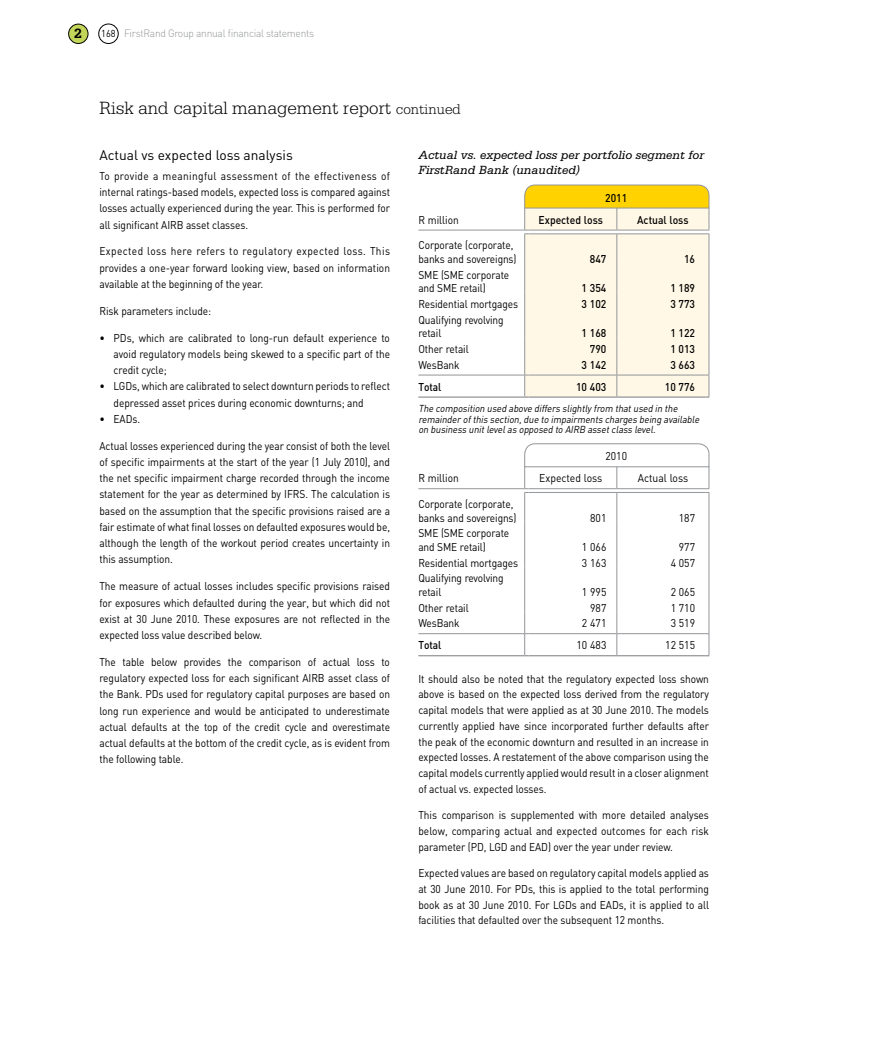
<style>
.page{position:relative;width:886px;height:1063px;background:#fff}
.page>*{position:absolute;margin:0;border:0;box-sizing:border-box;transform-origin:0 0}
.t1{font:300 18.75px "Serifa";color:#000}
.t2{font:700 14.25px "Serifa";color:#000}
.t3{font:13.75px "DIN";color:#000}
.t4{font:italic 12.5px/15.8px "Serifa";color:#000}
.t5{font:11.25px/16.2px "DIN";letter-spacing:-.005em;color:#000;text-align:justify;scale:.9 1}
.t6{font:500 11.25px "DIN";color:#000;scale:.92 1}
.t7{font:11.25px "DIN";letter-spacing:-.005em;color:#000;scale:.92 1}
.t8{font:500 11.25px "DIN";color:#000;scale:.9 1}
.t9{font:300 10.62px "DIN";letter-spacing:-.025em;color:#939598;scale:.96 1}
.t10{font:italic 10px/10.6px "DIN";color:#000;scale:.92 1}
.s1{font-weight:400;font-size:10px;color:#000}
.s2{font-size:15px}
.s3{font-weight:300}
</style>
<div class="page">
<div style="left:98px;top:24px;width:21px;height:20px;border:1px solid #000;border-radius:50%"></div>
<div style="left:69px;top:24px;width:19px;height:19px;background:#c3d65a;border-radius:50%"></div>
<div style="left:68px;top:24px;width:20px;height:20px;border:1px solid #000;border-radius:50%"></div>
<hr style="left:418px;top:375px;width:107px;height:1px;background:#939598">
<hr style="left:418px;top:396px;width:107px;height:2px;background:#939598">
<hr style="left:418px;top:230px;width:107px;height:1px;background:#939598">
<hr style="left:418px;top:633px;width:107px;height:1px;background:#939598">
<hr style="left:418px;top:655px;width:107px;height:1px;background:#939598">
<hr style="left:418px;top:488px;width:107px;height:1px;background:#939598">
<svg style="left:524px;top:184px;width:186px;height:214px;background:#faefcb"></svg>
<svg style="left:524px;top:443px;width:186px;height:213px"></svg>
<p class="t2" style="left:74px;top:25px;width:9px">2</p>
<p class="t9" style="left:101px;top:27px;width:223px"><span class="s1">168</span> FirstRand Group annual financial statements</p>
<p class="t1" style="left:99px;top:97px;width:363px">Risk and capital management report <span class="s2">continued</span></p>
<p class="t3" style="left:99px;top:146px;width:195px">Actual vs expected loss analysis</p>
<p class="t5" style="left:99px;top:167px;width:324px">To provide a meaningful assessment of the effectiveness of internal ratings-based models, expected loss is compared against losses actually experienced during the year. This is performed for all significant AIRB asset classes.</p>
<p class="t5" style="left:99px;top:243px;width:324px">Expected loss here refers to regulatory expected loss. This provides a one-year forward looking view, based on information available at the beginning of the year.</p>
<p class="t5" style="left:99px;top:302px;width:126px">Risk parameters include:</p>
<p class="t5" style="left:114px;top:329px;width:309px;text-indent:-14px"><span class="s3">•</span> PDs, which are calibrated to long-run default experience to avoid regulatory models being skewed to a specific part of the credit cycle;</p>
<p class="t5" style="left:114px;top:378px;width:309px;text-indent:-14px"><span class="s3">•</span> LGDs, which are calibrated to select downturn periods to reflect depressed asset prices during economic downturns; and</p>
<p class="t5" style="left:99px;top:410px;width:47px"><span class="s3">•</span> EADs.</p>
<p class="t5" style="left:99px;top:437px;width:324px">Actual losses experienced during the year consist of both the level of specific impairments at the start of the year (1 July 2010), and the net specific impairment charge recorded through the income statement for the year as determined by IFRS. The calculation is based on the assumption that the specific provisions raised are a fair estimate of what final losses on defaulted exposures would be, although the length of the workout period creates uncertainty in this assumption.</p>
<p class="t5" style="left:99px;top:578px;width:324px">The measure of actual losses includes specific provisions raised for exposures which defaulted during the year, but which did not exist at 30 June 2010. These exposures are not reflected in the expected loss value described below.</p>
<p class="t5" style="left:99px;top:654px;width:324px">The table below provides the comparison of actual loss to regulatory expected loss for each significant AIRB asset class of the Bank. PDs used for regulatory capital purposes are based on long run experience and would be anticipated to underestimate actual defaults at the top of the credit cycle and overestimate actual defaults at the bottom of the credit cycle, as is evident from the following table.</p>
<p class="t4" style="left:418px;top:147px;width:287px">Actual vs. expected loss per portfolio segment for<br>FirstRand Bank (unaudited)</p>
<p class="t5" style="left:418px;top:211px;width:47px">R million</p>
<p class="t6" style="left:538px;top:212px;width:72px">Expected loss</p>
<p class="t6" style="left:637px;top:212px;width:57px">Actual loss</p>
<p class="t5" style="left:418px;top:238px;width:111px;line-height:13.8px">Corporate (corporate, banks and sovereigns)</p>
<p class="t6" style="left:605px;top:191px;width:25px">2011</p>
<p class="t6" style="left:590px;top:252px;width:19px">847</p>
<p class="t6" style="left:684px;top:252px;width:13px">16</p>
<p class="t5" style="left:418px;top:268px;width:102px;line-height:13.8px">SME (SME corporate and SME retail)</p>
<p class="t6" style="left:582px;top:281px;width:28px">1 354</p>
<p class="t6" style="left:670px;top:281px;width:28px">1 189</p>
<p class="t5" style="left:418px;top:296px;width:112px">Residential mortgages</p>
<p class="t6" style="left:582px;top:297px;width:28px">3 102</p>
<p class="t6" style="left:670px;top:297px;width:28px">3 773</p>
<p class="t5" style="left:418px;top:312px;width:96px;line-height:13.8px">Qualifying revolving retail</p>
<p class="t6" style="left:582px;top:326px;width:28px">1 168</p>
<p class="t6" style="left:670px;top:326px;width:28px">1 122</p>
<p class="t5" style="left:418px;top:341px;width:57px">Other retail</p>
<p class="t6" style="left:590px;top:342px;width:19px">790</p>
<p class="t6" style="left:670px;top:342px;width:28px">1 013</p>
<p class="t5" style="left:418px;top:356px;width:47px">WesBank</p>
<p class="t6" style="left:582px;top:357px;width:28px">3 142</p>
<p class="t6" style="left:670px;top:357px;width:28px">3 663</p>
<p class="t8" style="left:418px;top:379px;width:27px">Total</p>
<p class="t6" style="left:576px;top:379px;width:34px">10 403</p>
<p class="t6" style="left:665px;top:379px;width:34px">10 776</p>
<p class="t10" style="left:418px;top:403px;width:309px">The composition used above differs slightly from thatused in the remainderofthis section,due to impairments charges being available on business unitlevelas opposed to AIRB assetclass level.</p>
<p class="t5" style="left:418px;top:470px;width:47px">R million</p>
<p class="t7" style="left:539px;top:471px;width:70px">Expected loss</p>
<p class="t7" style="left:638px;top:471px;width:56px">Actual loss</p>
<p class="t5" style="left:418px;top:497px;width:111px;line-height:13.8px">Corporate (corporate, banks and sovereigns)</p>
<p class="t7" style="left:605px;top:449px;width:25px">2010</p>
<p class="t7" style="left:590px;top:511px;width:19px">801</p>
<p class="t7" style="left:679px;top:511px;width:19px">187</p>
<p class="t5" style="left:418px;top:526px;width:102px;line-height:13.8px">SME (SME corporate and SME retail)</p>
<p class="t7" style="left:582px;top:540px;width:28px">1 066</p>
<p class="t7" style="left:679px;top:540px;width:19px">977</p>
<p class="t5" style="left:418px;top:554px;width:112px">Residential mortgages</p>
<p class="t7" style="left:582px;top:556px;width:28px">3 163</p>
<p class="t7" style="left:671px;top:556px;width:28px">4 057</p>
<p class="t5" style="left:418px;top:571px;width:96px;line-height:13.8px">Qualifying revolving retail</p>
<p class="t7" style="left:582px;top:585px;width:28px">1 995</p>
<p class="t7" style="left:671px;top:585px;width:28px">2 065</p>
<p class="t5" style="left:418px;top:599px;width:57px">Other retail</p>
<p class="t7" style="left:590px;top:601px;width:19px">987</p>
<p class="t7" style="left:671px;top:601px;width:28px">1 710</p>
<p class="t5" style="left:418px;top:615px;width:47px">WesBank</p>
<p class="t7" style="left:582px;top:616px;width:28px">2 471</p>
<p class="t7" style="left:671px;top:616px;width:28px">3 519</p>
<p class="t8" style="left:418px;top:638px;width:27px">Total</p>
<p class="t7" style="left:576px;top:638px;width:34px">10 483</p>
<p class="t7" style="left:665px;top:638px;width:34px">12 515</p>
<p class="t5" style="left:418px;top:671px;width:324px;line-height:15.8px">It should also be noted that the regulatory expected loss shown above is based on the expected loss derived from the regulatory capital models that were applied as at 30 June 2010. The models currently applied have since incorporated further defaults after the peak of the economic downturn and resulted in an increase in expected losses. A restatement of the above comparison using the capital models currently applied would result in a closer alignment of actual vs. expected losses.</p>
<p class="t5" style="left:418px;top:807px;width:324px;line-height:15.8px">This comparison is supplemented with more detailed analyses below, comparing actual and expected outcomes for each risk parameter (PD, LGD and EAD) over the year under review.</p>
<p class="t5" style="left:418px;top:865px;width:324px;line-height:15.8px">Expected values are based on regulatory capital models applied as at 30 June 2010. For PDs, this is applied to the total performing book as at 30 June 2010. For LGDs and EADs, it is applied to all facilities that defaulted over the subsequent 12 months.</p>
</div>
